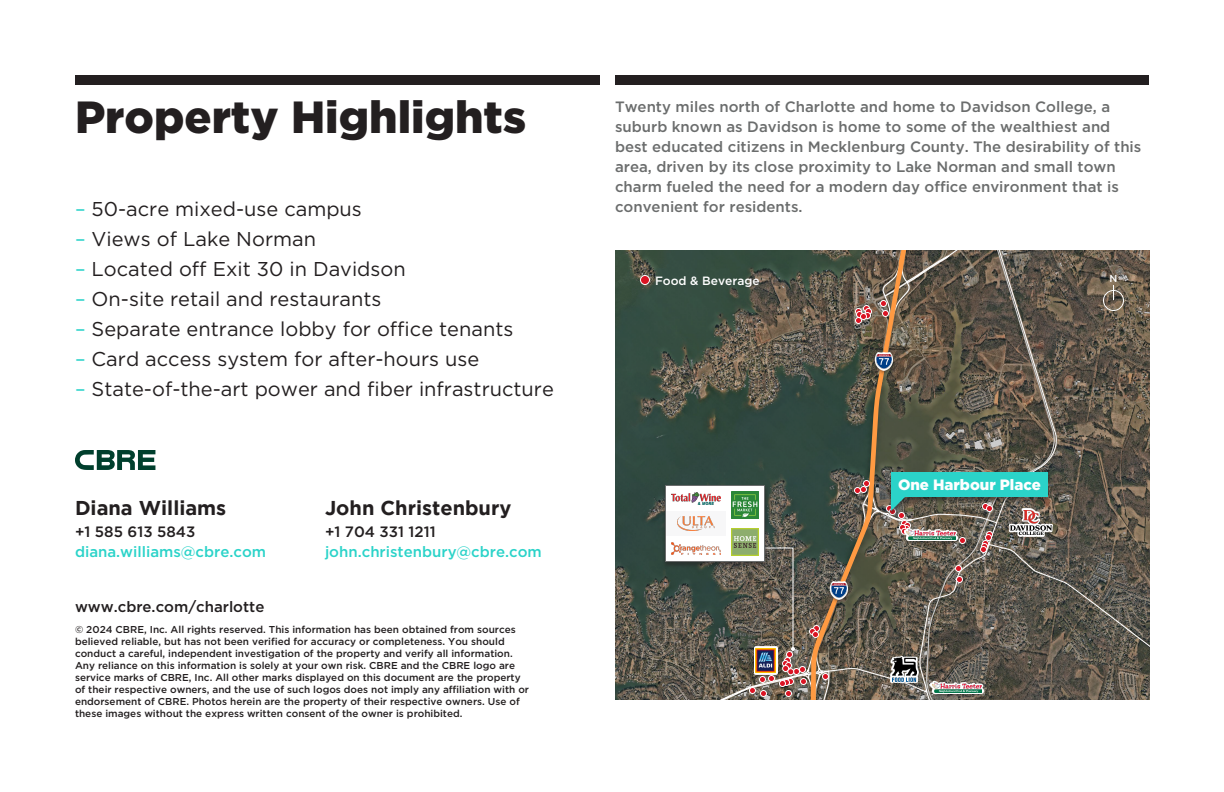
<style>
.page{position:relative;width:1224px;height:792px;background:#fff}
.page>*{position:absolute;margin:0;border:0;box-sizing:border-box;transform-origin:0 0}
.t1{font:900 45px "Gotham";color:#231f20}
.t2{font:20px "Gotham";color:#231f20}
.t3{font:700 20px "Gotham";color:#231f20}
.t4{font:500 15px/20px "Gotham";color:#6b6d6d}
.t5{font:500 15px "Gotham";color:#2bd3c9}
.t6{font:500 15px "Gotham";color:#231f20}
.t7{font:900 15px "Gotham";color:#fff}
.t8{font:500 12px "Gotham";color:#fff}
.t9{font:500 10px/12px "Gotham";color:#231f20}
.t10{font:500 10px "Gotham";color:#fff}
.s1{color:#2bd3c9}
</style>
<div class="page">
<svg style="left:615px;top:250px;width:534px;height:450px;background:#4b5247"></svg>
<svg style="left:808px;top:456px;width:341px;height:244px;background:#5f594e"></svg>
<svg style="left:809px;top:250px;width:103px;height:450px;background:#555648"></svg>
<div style="left:929px;top:683px;width:56px;height:16px;background:#231f20;opacity:.5"></div>
<svg style="left:930px;top:681px;width:54px;height:13px"></svg>
<img style="left:932px;top:682px;width:50px;height:11px">
<div style="left:873px;top:354px;width:22px;height:21px;background:#231f20;opacity:.5"></div>
<svg style="left:875px;top:352px;width:5px;height:19px"></svg>
<img style="left:876px;top:354px;width:4px;height:15px">
<div style="left:662px;top:485px;width:106px;height:84px;background:#231f20;opacity:.5"></div>
<div style="left:666px;top:486px;width:60px;height:25px;background:#fff"></div>
<img style="left:671px;top:493px;width:32px;height:11px">
<div style="left:666px;top:511px;width:60px;height:25px;background:#f7f7f8"></div>
<img style="left:677px;top:516px;width:26px;height:15px">
<div style="left:666px;top:536px;width:60px;height:25px;background:#fff"></div>
<img style="left:671px;top:542px;width:32px;height:13px">
<div style="left:889px;top:658px;width:31px;height:30px;background:#231f20;opacity:.5"></div>
<svg style="left:890px;top:656px;width:29px;height:27px"></svg>
<img style="left:892px;top:658px;width:25px;height:23px">
<div style="left:1008px;top:510px;width:46px;height:31px;background:#231f20;opacity:.5"></div>
<svg style="left:1009px;top:508px;width:44px;height:29px"></svg>
<img style="left:1011px;top:517px;width:40px;height:18px">
<div style="left:904px;top:522px;width:7px;height:7px;border:1px solid #fff;border-radius:50%"></div>
<div style="left:903px;top:530px;width:56px;height:16px;background:#231f20;opacity:.5"></div>
<svg style="left:904px;top:528px;width:54px;height:13px"></svg>
<img style="left:906px;top:529px;width:50px;height:11px">
<svg style="left:960px;top:538px;width:6px;height:6px"></svg>
<div style="left:959px;top:537px;width:7px;height:7px;border:1px solid #fff;border-radius:50%"></div>
<div style="left:986px;top:531px;width:7px;height:7px;border:1px solid #fff;border-radius:50%"></div>
<svg style="left:980px;top:532px;width:12px;height:20px"></svg>
<div style="left:980px;top:546px;width:7px;height:7px;border:1px solid #fff;border-radius:50%"></div>
<div style="left:955px;top:565px;width:7px;height:7px;border:1px solid #fff;border-radius:50%"></div>
<svg style="left:956px;top:566px;width:6px;height:16px"></svg>
<div style="left:956px;top:576px;width:7px;height:7px;border:1px solid #fff;border-radius:50%"></div>
<svg style="left:880px;top:250px;width:177px;height:208px;background:#635a4c"></svg>
<div style="left:882px;top:310px;width:7px;height:7px;border:1px solid #fff;border-radius:50%"></div>
<div style="left:863px;top:305px;width:7px;height:7px;border:1px solid #fff;border-radius:50%"></div>
<div style="left:855px;top:308px;width:7px;height:7px;border:1px solid #fff;border-radius:50%"></div>
<svg style="left:856px;top:306px;width:16px;height:18px"></svg>
<div style="left:855px;top:317px;width:7px;height:7px;border:1px solid #fff;border-radius:50%"></div>
<svg style="left:703px;top:480px;width:177px;height:220px;background:#706d5f"></svg>
<div style="left:822px;top:673px;width:7px;height:7px;border:1px solid #fff;border-radius:50%"></div>
<div style="left:640px;top:276px;width:10px;height:8px;background:#da1423;border-radius:50%"></div>
<div style="left:640px;top:275px;width:10px;height:10px;border:1px solid #fff;border-radius:50%"></div>
<div style="left:75px;top:75px;width:525px;height:10px;background:#231f20"></div>
<div style="left:615px;top:75px;width:534px;height:10px;background:#231f20"></div>
<svg style="left:75px;top:450px;width:80px;height:20px"></svg>
<div style="left:888px;top:472px;width:163px;height:45px;background:#231f20;opacity:.5"></div>
<div style="left:891px;top:472px;width:157px;height:25px;background:#2bd3c9"></div>
<svg style="left:886px;top:496px;width:24px;height:38px"></svg>
<div style="left:1103px;top:290px;width:21px;height:21px;border:1px solid #fff;border-radius:50%"></div>
<svg style="left:1113px;top:285px;width:1px;height:15px"></svg>
<p class="t1" style="left:75px;top:91px;width:453px">Property Highlights</p>
<p class="t4" style="left:615px;top:97px;width:528px">Twenty miles north of Charlotte and home to Davidson College, a suburb known as Davidson is home to some of the wealthiest and best educated citizens in Mecklenburg County. The desirability of this area, driven by its close proximity to Lake Norman and small town charm fueled the need for a modern day office environment that is</p>
<p class="t2" style="left:75px;top:196px;width:288px"><span class="s1">–</span> 50-acre mixed-use campus</p>
<p class="t4" style="left:615px;top:197px;width:189px">convenient for residents.</p>
<p class="t2" style="left:75px;top:226px;width:243px"><span class="s1">–</span> Views of Lake Norman</p>
<p class="t2" style="left:75px;top:256px;width:332px"><span class="s1">–</span> Located off Exit 30 in Davidson</p>
<p class="t2" style="left:75px;top:286px;width:308px"><span class="s1">–</span> On-site retail and restaurants</p>
<p class="t2" style="left:75px;top:316px;width:440px"><span class="s1">–</span> Separate entrance lobby for office tenants</p>
<p class="t2" style="left:75px;top:346px;width:406px"><span class="s1">–</span> Card access system for after-hours use</p>
<p class="t2" style="left:75px;top:376px;width:480px"><span class="s1">–</span> State-of-the-art power and fiber infrastructure</p>
<p class="t8" style="left:655px;top:273px;width:106px">Food &amp; Beverage</p>
<p class="t10" style="left:1110px;top:272px;width:9px">N</p>
<p class="t3" style="left:75px;top:496px;width:153px">Diana Williams</p>
<p class="t6" style="left:75px;top:522px;width:122px">+1 585 613 5843</p>
<p class="t5" style="left:75px;top:542px;width:193px">diana.williams@cbre.com</p>
<p class="t6" style="left:75px;top:597px;width:191px">www.cbre.com/charlotte</p>
<p class="t3" style="left:325px;top:496px;width:188px">John Christenbury</p>
<p class="t6" style="left:325px;top:522px;width:112px">+1 704 331 1211</p>
<p class="t5" style="left:325px;top:542px;width:218px">john.christenbury@cbre.com</p>
<p class="t9" style="left:75px;top:623px;width:456px">© 2024 CBRE, Inc. All rights reserved. This information has been obtained from sources believed reliable, but has not been verified for accuracy or completeness. You should conduct a careful, independent investigation of the property and verify all information.<br>Any reliance on this information is solely at your own risk. CBRE and the CBRE logo are service marks of CBRE, Inc. All other marks displayed on this document are the property of their respective owners, and the use of such logos does not imply any affiliation with or endorsement of CBRE. Photos herein are the property of their respective owners. Use of these images without the express written consent of the owner is prohibited.</p>
<p class="t7" style="left:898px;top:476px;width:145px">One Harbour Place</p>
</div>
